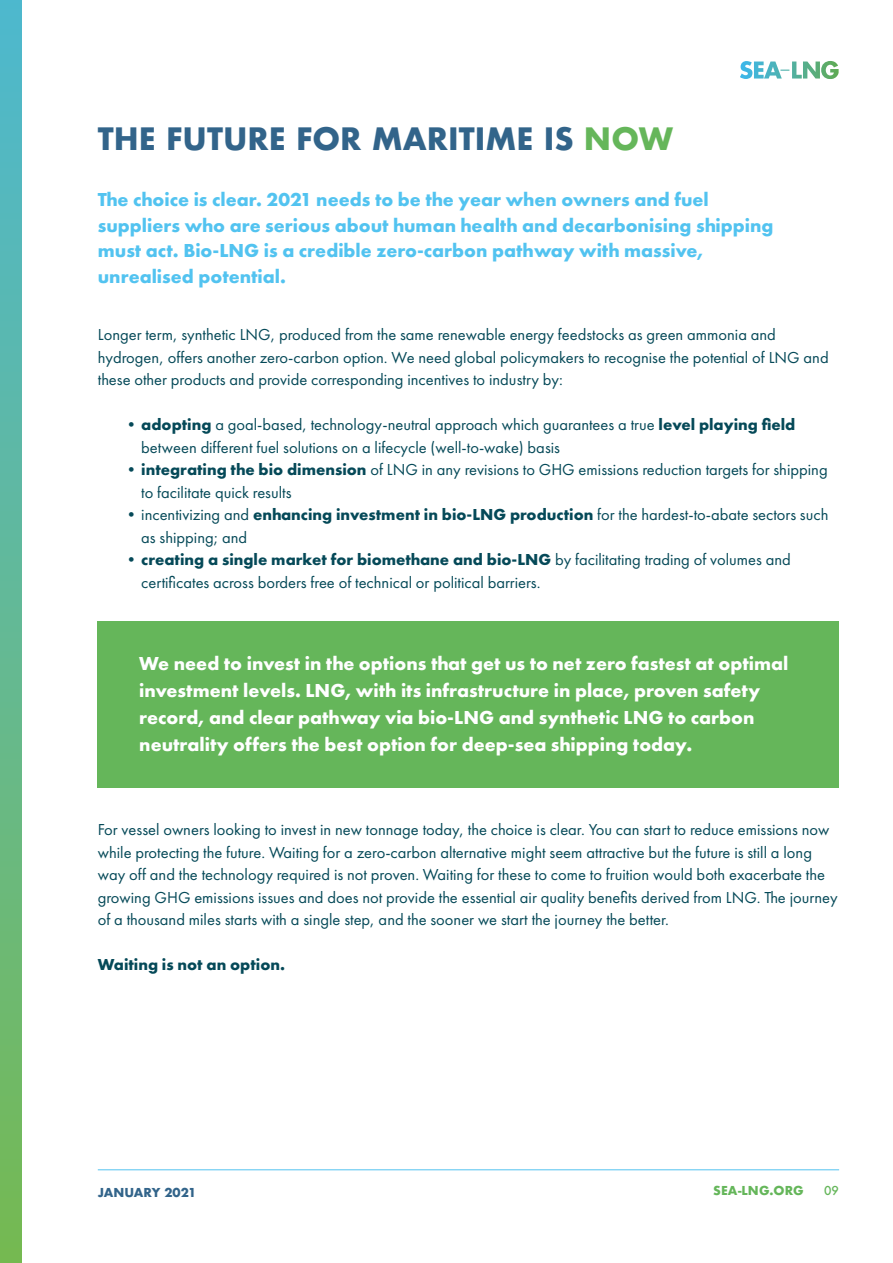
<style>
.page{position:relative;width:893px;height:1263px;background:#fff}
.page>*{position:absolute;margin:0;border:0;box-sizing:border-box;transform-origin:0 0}
.t1{font:700 30px "Futura";color:#32648a}
.t2{font:700 19.5px/27px "Futura PT";color:#fff}
.t3{font:700 19.5px/25.5px "Futura PT";color:#52c3f0}
.t4{font:16.5px/22.5px "Futura PT";color:#054958}
.t5{font:700 16.5px "Futura PT";color:#054958}
.t6{font:700 12px "Futura";color:#32648a}
.t7{font:700 12px "Futura";color:#65b65a}
.t8{font:500 12px "Futura";color:#65b65a}
.s1{color:#65b65a}
.s2{font-weight:700}
</style>
<div class="page">
<svg style="left:740px;top:61px;width:99px;height:18px"></svg>
<div style="left:0;top:0;width:21px;height:1263px;background:linear-gradient(to bottom,#4fb8d2,#76b954)"></div>
<hr style="left:98px;top:1169px;width:741px;height:1px;background:#52c3f0">
<div style="left:98px;top:621px;width:741px;height:167px;background:#65b65a"></div>
<p class="t1" style="left:98px;top:117px;width:577px">THE FUTURE FOR MARITIME IS <span class="s1">NOW</span></p>
<p class="t3" style="left:98px;top:186px;width:677px">The choice is clear. 2021 needs to be the year when owners and fuel suppliers who are serious about human health and decarbonising shipping must act. Bio-LNG is a credible zero-carbon pathway with massive, unrealised potential.</p>
<p class="t4" style="left:98px;top:323px;width:732px">Longer term, synthetic LNG, produced from the same renewable energy feedstocks as green ammonia and hydrogen, offers another zero-carbon option. We need global policymakers to recognise the potential of LNG and these other products and provide corresponding incentives to industry by:</p>
<p class="t4" style="left:141px;top:413px;width:656px;text-indent:-18px">•<span class="s2">adopting</span> a goal-based, technology-neutral approach which guarantees a true <span class="s2">level playing field </span>between different fuel solutions on a lifecycle (well-to-wake) basis</p>
<p class="t4" style="left:141px;top:458px;width:688px;text-indent:-18px">•<span class="s2">integrating the bio dimension</span> of LNG in any revisions to GHG emissions reduction targets for shipping to facilitate quick results</p>
<p class="t4" style="left:141px;top:503px;width:689px;text-indent:-18px">•incentivizing and <span class="s2">enhancing investment in bio-LNG production</span> for the hardest-to-abate sectors such as shipping; and</p>
<p class="t4" style="left:141px;top:548px;width:651px;text-indent:-18px">•<span class="s2">creating a single market for biomethane and bio-LNG</span> by facilitating trading of volumes and certificates across borders free of technical or political barriers.</p>
<p class="t2" style="left:139px;top:649px;width:651px">We need to invest in the options that get us to net zero fastest at optimal investment levels. LNG, with its infrastructure in place, proven safety record, and clear pathway via bio-LNG and synthetic LNG to carbon neutrality offers the best option for deep-sea shipping today.</p>
<p class="t4" style="left:98px;top:818px;width:741px">For vessel owners looking to invest in new tonnage today, the choice is clear. You can start to reduce emissions now while protecting the future. Waiting for a zero-carbon alternative might seem attractive but the future is still a long way off and the technology required is not proven. Waiting for these to come to fruition would both exacerbate the growing GHG emissions issues and does not provide the essential air quality benefits derived from LNG. The journey of a thousand miles starts with a single step, and the sooner we start the journey the better.</p>
<p class="t5" style="left:98px;top:954px;width:189px">Waiting is not an option.</p>
<p class="t6" style="left:98px;top:1184px;width:100px">JANUARY 2021</p>
<p class="t7" style="left:713px;top:1182px;width:92px">SEA-LNG.ORG</p>
<p class="t8" style="left:824px;top:1182px;width:16px">09</p>
</div>
